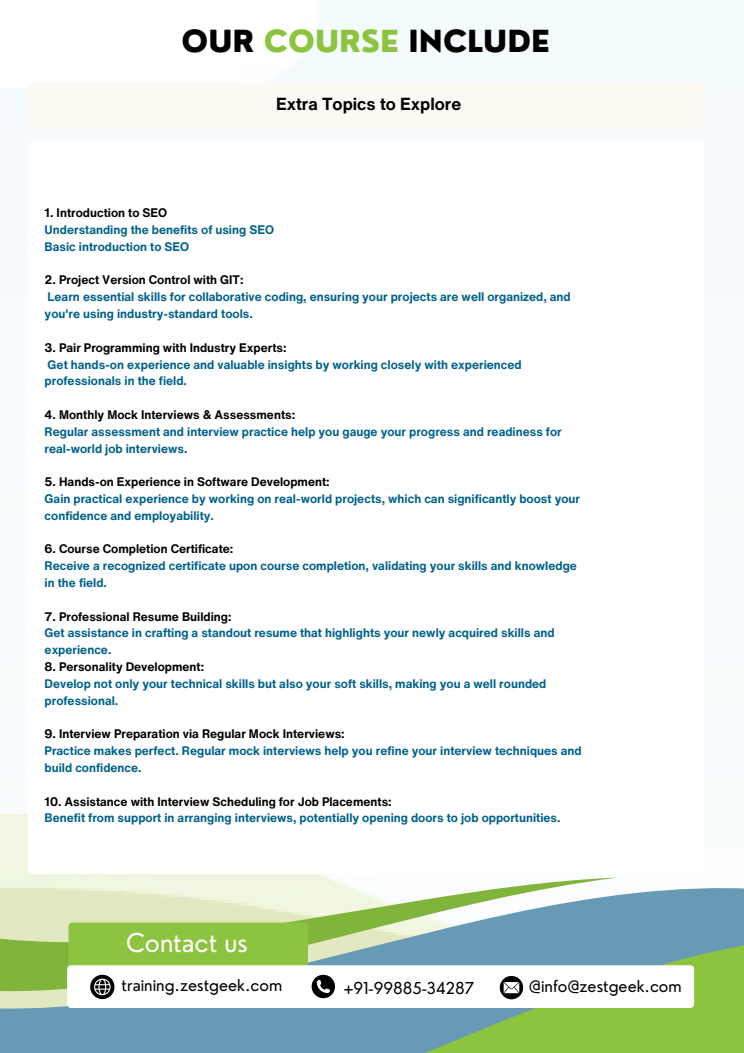
<style>
.page{position:relative;width:744px;height:1053px;background:#fff}
.page>*{position:absolute;margin:0;border:0;box-sizing:border-box;transform-origin:0 0}
.t1{font:800 29.68px "Nourd";color:#000}
.t2{font:25.24px "Nourd";color:#fff}
.t3{font:700 17.04px "Helvetica Now Text";color:#000}
.t4{font:16px "Nourd";color:#000}
.t5{font:700 12.12px/16.8px "Helvetica Now Text";color:#00618a}
.t6{font:700 12.12px "Helvetica Now Text";color:#000}
.s1{color:#8cc33f}
</style>
<div class="page">
<svg style="left:0;top:838px;width:744px;height:214px"></svg>
<svg style="left:419px;top:931px;width:325px;height:121px;background:#86bb59"></svg>
<div style="left:28px;top:82px;width:676px;height:47px;background:#fff9f4;border-radius:5px"></div>
<svg style="left:67px;top:922px;width:627px;height:85px"></svg>
<div style="left:29px;top:143px;width:675px;height:730px;background:#fff"></div>
<p class="t1" style="left:182px;top:22px;width:370px">OUR <span class="s1">COURSE</span> INCLUDE</p>
<p class="t3" style="left:276px;top:91px;width:187px">Extra Topics to Explore</p>
<p class="t6" style="left:45px;top:204px;width:124px">1. Introduction to SEO</p>
<p class="t5" style="left:45px;top:221px;width:231px">Understanding the benefits of using SEO</p>
<p class="t5" style="left:45px;top:238px;width:146px">Basic introduction to SEO</p>
<p class="t6" style="left:45px;top:271px;width:200px">2. Project Version Control with GIT:</p>
<p class="t5" style="left:45px;top:288px;width:528px">Learn essential skills for collaborative coding, ensuring your projects are well organized, and you're using industry-standard tools.</p>
<p class="t6" style="left:45px;top:338px;width:243px">3. Pair Programming with Industry Experts:</p>
<p class="t5" style="left:45px;top:355px;width:479px">Get hands-on experience and valuable insights by working closely with experienced professionals in the field.</p>
<p class="t6" style="left:45px;top:405px;width:252px">4. Monthly Mock Interviews &amp; Assessments:</p>
<p class="t5" style="left:45px;top:423px;width:519px">Regular assessment and interview practice help you gauge your progress and readiness for real-world job interviews.</p>
<p class="t6" style="left:45px;top:472px;width:287px">5. Hands-on Experience in Software Development:</p>
<p class="t5" style="left:45px;top:490px;width:537px">Gain practical experience by working on real-world projects, which can significantly boost your confidence and employability.</p>
<p class="t6" style="left:45px;top:540px;width:190px">6. Course Completion Certificate:</p>
<p class="t5" style="left:45px;top:557px;width:534px">Receive a recognized certificate upon course completion, validating your skills and knowledge in the field.</p>
<p class="t6" style="left:45px;top:607px;width:188px">7. Professional Resume Building:</p>
<p class="t5" style="left:45px;top:624px;width:512px">Get assistance in crafting a standout resume that highlights your newly acquired skills and experience.</p>
<p class="t6" style="left:45px;top:657px;width:161px">8. Personality Development:</p>
<p class="t5" style="left:45px;top:675px;width:503px">Develop not only your technical skills but also your soft skills, making you a well rounded professional.</p>
<p class="t6" style="left:45px;top:724px;width:302px">9. Interview Preparation via Regular Mock Interviews:</p>
<h2 class="t5" style="left:45px;top:742px;width:539px">Practice makes perfect. Regular mock interviews help you refine your interview techniques and build confidence.</h2>
<p class="t6" style="left:45px;top:792px;width:349px">10. Assistance with Interview Scheduling for Job Placements:</p>
<h4 class="t5" style="left:45px;top:809px;width:517px">Benefit from support in arranging interviews, potentially opening doors to job opportunities.</h4>
<h3 class="t2" style="left:126px;top:926px;width:123px">Contact us</h3>
<h1 class="t4" style="left:122px;top:975px;width:162px">training.zestgeek.com</h1>
<p class="t4" style="left:344px;top:977px;width:132px">+91-99885-34287</p>
<p class="t4" style="left:529px;top:976px;width:154px">@info@zestgeek.com</p>
</div>
